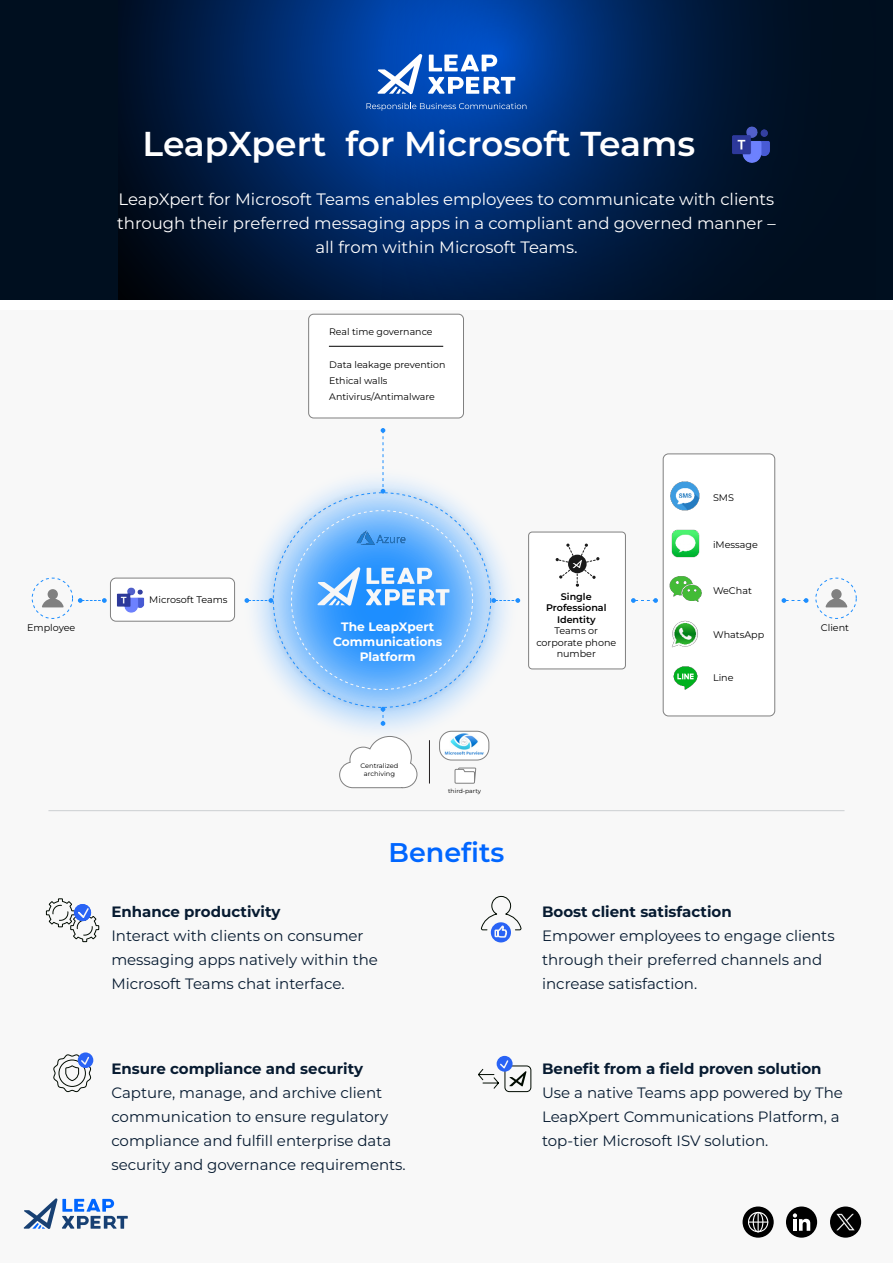
<style>
.page{position:relative;width:893px;height:1263px;background:#fff}
.page>*{position:absolute;margin:0;border:0;box-sizing:border-box;transform-origin:0 0}
.t1{font:600 34.5px "Montserrat";color:#fff}
.t2{font:600 27px "Montserrat";color:#06f}
.t3{font:16.5px/24px "Montserrat";color:#fff;text-align:center}
.t4{font:15px/24px "Montserrat";color:#071b31}
.t5{font:700 15px "Montserrat";color:#071b31}
.t6{font:700 12.15px/14.7px "Montserrat";color:#fff;text-align:center}
.t7{font:9.6px/11.6px "Montserrat";color:#000;text-align:center}
.t8{font:600 9.6px/11.6px "Montserrat";color:#000;text-align:center}
.t9{font:9.45px/15.9px "Montserrat";color:#000}
.t10{font:6.45px/7.8px "Montserrat";color:#000;text-align:center;scale:1.04 1}
.t11{font:5.85px "Montserrat";color:#000;scale:1.04 1}
</style>
<div class="page">
<div style="left:0;top:310px;width:893px;height:953px;background:#f8f8f8"></div>
<div style="left:0;top:0;width:893px;height:300px;background:#000f1f"></div>
<svg style="left:119px;top:0;width:644px;height:300px"></svg>
<svg style="left:377px;top:53px;width:138px;height:41px;background:#5d8cd3"></svg>
<svg style="left:366px;top:103px;width:160px;height:8px"></svg>
<div style="left:786px;top:1206px;width:31px;height:32px;background:#000;border-radius:16px"></div>
<svg style="left:793px;top:1213px;width:17px;height:18px"></svg>
<svg style="left:742px;top:1206px;width:32px;height:32px"></svg>
<svg style="left:748px;top:1212px;width:20px;height:20px"></svg>
<svg style="left:23px;top:1198px;width:105px;height:31px"></svg>
<div style="left:529px;top:532px;width:96px;height:137px;background:#fff;border-radius:4px"></div>
<div style="left:528px;top:532px;width:98px;height:137px;border:1px solid #808080;border-radius:4px"></div>
<svg style="left:556px;top:543px;width:43px;height:44px"></svg>
<div style="left:309px;top:314px;width:154px;height:104px;background:#fff;border-radius:5px"></div>
<div style="left:308px;top:314px;width:156px;height:104px;border:1px solid #808080;border-radius:5px"></div>
<div style="left:110px;top:578px;width:125px;height:43px;background:#fff;border-radius:6px"></div>
<div style="left:110px;top:578px;width:125px;height:43px;border:1px solid #808080;border-radius:6px"></div>
<img style="left:116px;top:587px;width:29px;height:26px">
<hr style="left:329px;top:346px;width:114px;height:1px;background:#000">
<svg style="left:242px;top:466px;width:277px;height:277px"></svg>
<img style="left:266px;top:485px;width:233px;height:231px">
<svg style="left:631px;top:598px;width:27px;height:5px"></svg>
<svg style="left:781px;top:598px;width:27px;height:5px"></svg>
<svg style="left:317px;top:566px;width:132px;height:40px"></svg>
<div style="left:663px;top:454px;width:112px;height:262px;background:#fff;border-radius:5px"></div>
<div style="left:663px;top:453px;width:112px;height:263px;border:1px solid #808080;border-radius:5px"></div>
<svg style="left:244px;top:598px;width:29px;height:5px"></svg>
<svg style="left:491px;top:598px;width:29px;height:5px"></svg>
<svg style="left:78px;top:598px;width:29px;height:5px"></svg>
<svg style="left:381px;top:707px;width:4px;height:19px"></svg>
<svg style="left:381px;top:428px;width:4px;height:66px"></svg>
<img style="left:669px;top:576px;width:33px;height:26px">
<img style="left:672px;top:620px;width:26px;height:28px">
<img style="left:673px;top:666px;width:25px;height:23px">
<img style="left:671px;top:529px;width:28px;height:28px">
<img style="left:670px;top:481px;width:30px;height:30px">
<svg style="left:42px;top:589px;width:22px;height:18px"></svg>
<div style="left:32px;top:578px;width:41px;height:41px;border:1px dashed #1d8eff;border-radius:50%"></div>
<svg style="left:825px;top:589px;width:22px;height:18px"></svg>
<div style="left:816px;top:578px;width:40px;height:41px;border:1px dashed #1d8eff;border-radius:50%"></div>
<svg style="left:339px;top:736px;width:78px;height:52px"></svg>
<svg style="left:454px;top:767px;width:22px;height:17px"></svg>
<img style="left:440px;top:731px;width:49px;height:29px">
<div style="left:439px;top:731px;width:50px;height:29px;border:1px solid #808080;border-radius:12px"></div>
<img style="left:349px;top:516px;width:64px;height:42px">
<hr style="left:429px;top:740px;width:1px;height:43px;background:#231f20">
<hr style="left:48px;top:810px;width:796px;height:1px;background:#cccfd2">
<svg style="left:45px;top:898px;width:55px;height:44px"></svg>
<svg style="left:53px;top:1053px;width:39px;height:40px"></svg>
<div style="left:505px;top:1065px;width:26px;height:27px;border:1px solid #000a00;border-radius:4px"></div>
<div style="left:497px;top:1056px;width:16px;height:16px;background:#2963f5;border-radius:50%"></div>
<svg style="left:478px;top:1059px;width:49px;height:30px"></svg>
<div style="left:491px;top:922px;width:20px;height:20px;background:#2963f5;border-radius:50%"></div>
<svg style="left:480px;top:895px;width:41px;height:43px"></svg>
<img style="left:727px;top:121px;width:43px;height:46px">
<svg style="left:830px;top:1206px;width:31px;height:32px"></svg>
<img style="left:833px;top:1209px;width:25px;height:26px">
<h1 class="t1" style="left:143px;top:120px;width:554px">LeapXpert for Microsoft Teams</h1>
<p class="t3" style="left:117px;top:187px;width:660px">LeapXpert for Microsoft Teams enables employees to communicate with clients through their preferred messaging apps in a compliant and governed manner – all from within Microsoft Teams.</p>
<p class="t9" style="left:329px;top:323px;width:105px">Real time governance</p>
<p class="t9" style="left:329px;top:357px;width:118px">Data leakage prevention<br>Ethical walls<br>Antivirus/Antimalware</p>
<p class="t7" style="left:27px;top:621px;width:50px">Employee</p>
<p class="t7" style="left:149px;top:594px;width:80px">Microsoft Teams</p>
<p class="t6" style="left:333px;top:619px;width:111px">The LeapXpert<br>Communications<br>Platform</p>
<p class="t8" style="left:546px;top:590px;width:62px">Single<br>Professional<br>Identity</p>
<p class="t7" style="left:536px;top:624px;width:81px">Teams or corporate phone number</p>
<p class="t7" style="left:713px;top:492px;width:22px">SMS</p>
<p class="t7" style="left:713px;top:539px;width:46px">iMessage</p>
<p class="t7" style="left:713px;top:585px;width:40px">WeChat</p>
<p class="t7" style="left:713px;top:628px;width:53px">WhatsApp</p>
<p class="t7" style="left:713px;top:671px;width:22px">Line</p>
<p class="t7" style="left:821px;top:621px;width:30px">Client</p>
<p class="t10" style="left:360px;top:762px;width:38px">Centralized archiving</p>
<p class="t11" style="left:448px;top:787px;width:33px">third-party</p>
<h2 class="t2" style="left:389px;top:833px;width:117px">Benefits</h2>
<p class="t5" style="left:111px;top:901px;width:170px">Enhance productivity</p>
<p class="t4" style="left:111px;top:923px;width:268px">Interact with clients on consumer messaging apps natively within the<br>Microsoft Teams chat interface.</p>
<p class="t5" style="left:111px;top:1058px;width:253px">Ensure compliance and security</p>
<p class="t4" style="left:111px;top:1080px;width:296px">Capture, manage, and archive client communication to ensure regulatory compliance and fulfill enterprise data security and governance requirements.</p>
<p class="t5" style="left:542px;top:901px;width:191px">Boost client satisfaction</p>
<p class="t4" style="left:542px;top:923px;width:294px">Empower employees to engage clients through their preferred channels and increase satisfaction.</p>
<p class="t5" style="left:542px;top:1058px;width:281px">Benefit from a field proven solution</p>
<p class="t4" style="left:542px;top:1080px;width:302px">Use a native Teams app powered by The<br>LeapXpert Communications Platform, a top-tier Microsoft ISV solution.</p>
</div>
